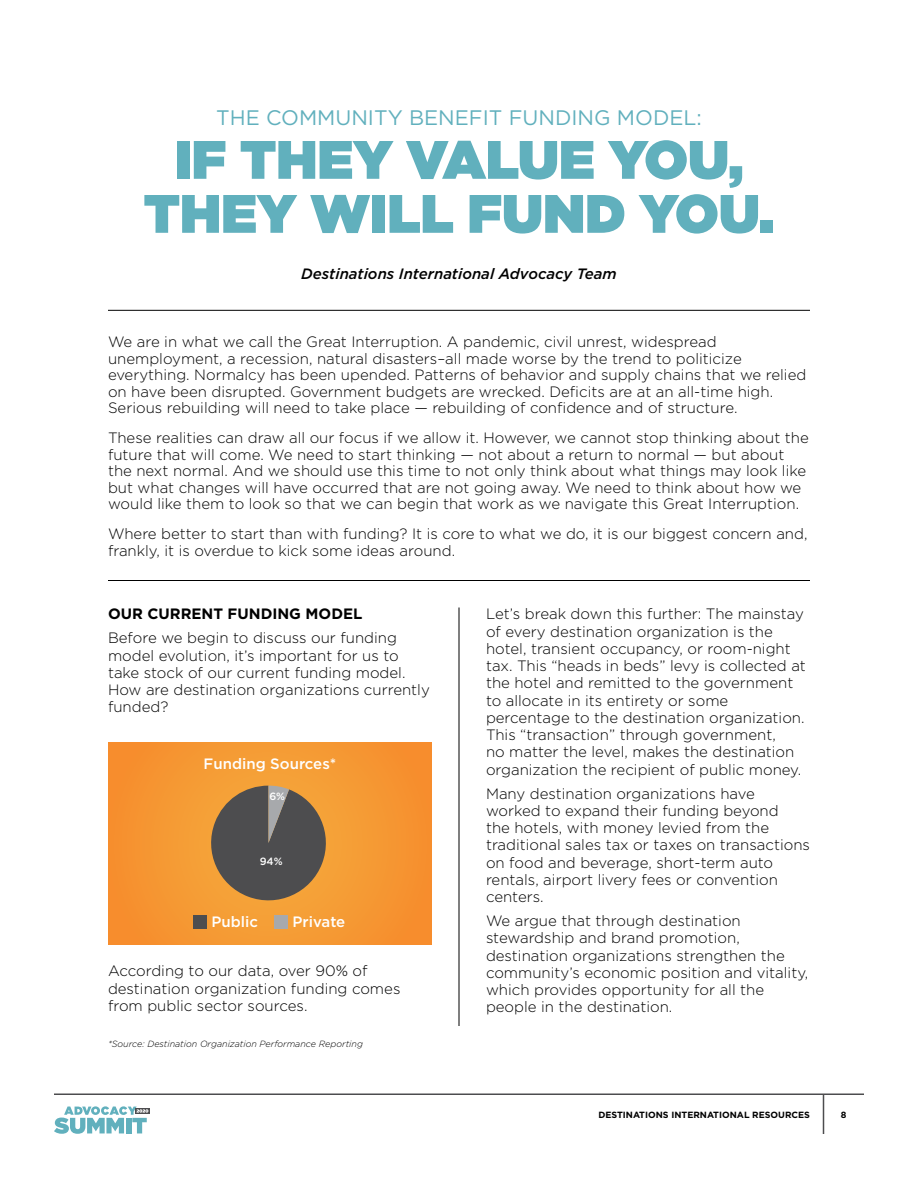
<style>
.page{position:relative;width:918px;height:1188px;background:#fff}
.page>*{position:absolute;margin:0;border:0;box-sizing:border-box;transform-origin:0 0}
.t1{font:900 54px/54px "Gotham";color:#61b0bd;text-align:center}
.t2{font:21px "Gotham";color:#61b0bd}
.t3{font:300 15px/17.2px "Gotham";color:#000}
.t4{font:italic 500 15px "Gotham";color:#000}
.t5{font:500 15px "Gotham";color:#fff}
.t6{font:700 15px "Gotham";color:#000}
.t7{font:500 10.5px "Gotham";color:#fff}
.t8{font:italic 300 9px "Gotham";color:#000}
.t9{font:700 9px "Gotham";color:#000}
</style>
<div class="page">
<hr style="left:54px;top:1094px;width:810px;height:1px;background:#4d4d4f">
<hr style="left:823px;top:1094px;width:1px;height:40px;background:#4d4d4f">
<svg style="left:148px;top:1108px;width:2px;height:6px"></svg>
<svg style="left:54px;top:1106px;width:94px;height:28px"></svg>
<div style="left:108px;top:742px;width:324px;height:203px;background:#f59833"></div>
<hr style="left:459px;top:608px;width:1px;height:418px;background:#000">
<hr style="left:108px;top:580px;width:702px;height:1px;background:#000">
<hr style="left:108px;top:310px;width:702px;height:1px;background:#000">
<svg style="left:211px;top:786px;width:118px;height:117px"></svg>
<div style="left:194px;top:915px;width:13px;height:13px;background:#4d4d4f"></div>
<div style="left:275px;top:915px;width:13px;height:13px;background:#a7a9ac"></div>
<h2 class="t2" style="left:216px;top:104px;width:487px">THE COMMUNITY BENEFIT FUNDING MODEL:</h2>
<h1 class="t1" style="left:144px;top:132px;width:632px">IF THEY VALUE YOU,<br>THEY WILL FUND YOU.</h1>
<p class="t4" style="left:301px;top:264px;width:317px">Destinations International Advocacy Team</p>
<p class="t3" style="left:108px;top:333px;width:700px;line-height:16.5px">We are in what we call the Great Interruption. A pandemic, civil unrest, widespread unemployment, a recession, natural disasters–all made worse by the trend to politicize everything. Normalcy has been upended. Patterns of behavior and supply chains that we relied on have been disrupted. Government budgets are wrecked. Deficits are at an all-time high.<br>Serious rebuilding will need to take place — rebuilding of confidence and of structure.</p>
<p class="t3" style="left:108px;top:429px;width:702px;line-height:16.5px">These realities can draw all our focus if we allow it. However, we cannot stop thinking about the future that will come. We need to start thinking — not about a return to normal — but about the next normal. And we should use this time to not only think about what things may look like but what changes will have occurred that are not going away. We need to think about how we would like them to look so that we can begin that work as we navigate this Great Interruption.</p>
<p class="t3" style="left:108px;top:525px;width:701px;line-height:16.5px">Where better to start than with funding? It is core to what we do, it is our biggest concern and, frankly, it is overdue to kick some ideas around.</p>
<p class="t6" style="left:108px;top:604px;width:256px">OUR CURRENT FUNDING MODEL</p>
<p class="t3" style="left:108px;top:629px;width:323px">Before we begin to discuss our funding model evolution, it’s important for us to take stock of our current funding model.<br>How are destination organizations currently funded?</p>
<p class="t5" style="left:204px;top:754px;width:134px">Funding Sources*</p>
<p class="t7" style="left:269px;top:790px;width:17px">6%</p>
<p class="t7" style="left:260px;top:855px;width:24px">94%</p>
<p class="t5" style="left:212px;top:912px;width:48px">Public</p>
<p class="t5" style="left:293px;top:912px;width:54px">Private</p>
<p class="t3" style="left:108px;top:962px;width:294px">According to our data, over 90% of destination organization funding comes from public sector sources.</p>
<p class="t8" style="left:108px;top:1038px;width:256px">*Source: Destination Organization Performance Reporting</p>
<p class="t3" style="left:486px;top:605px;width:321px">Let’s break down this further: The mainstay of every destination organization is the hotel, transient occupancy, or room-night tax. This “heads in beds” levy is collected at the hotel and remitted to the government to allocate in its entirety or some percentage to the destination organization.<br>This “transaction” through government,<br>no matter the level, makes the destination organization the recipient of public money.</p>
<p class="t3" style="left:486px;top:784px;width:326px">Many destination organizations have worked to expand their funding beyond<br>the hotels, with money levied from the traditional sales tax or taxes on transactions on food and beverage, short-term auto rentals, airport livery fees or convention centers.</p>
<p class="t3" style="left:486px;top:912px;width:324px">We argue that through destination stewardship and brand promotion, destination organizations strengthen the community’s economic position and vitality, which provides opportunity for all the people in the destination.</p>
<p class="t9" style="left:598px;top:1109px;width:213px">DESTINATIONS INTERNATIONAL RESOURCES</p>
<p class="t9" style="left:841px;top:1109px;width:7px">8</p>
</div>
